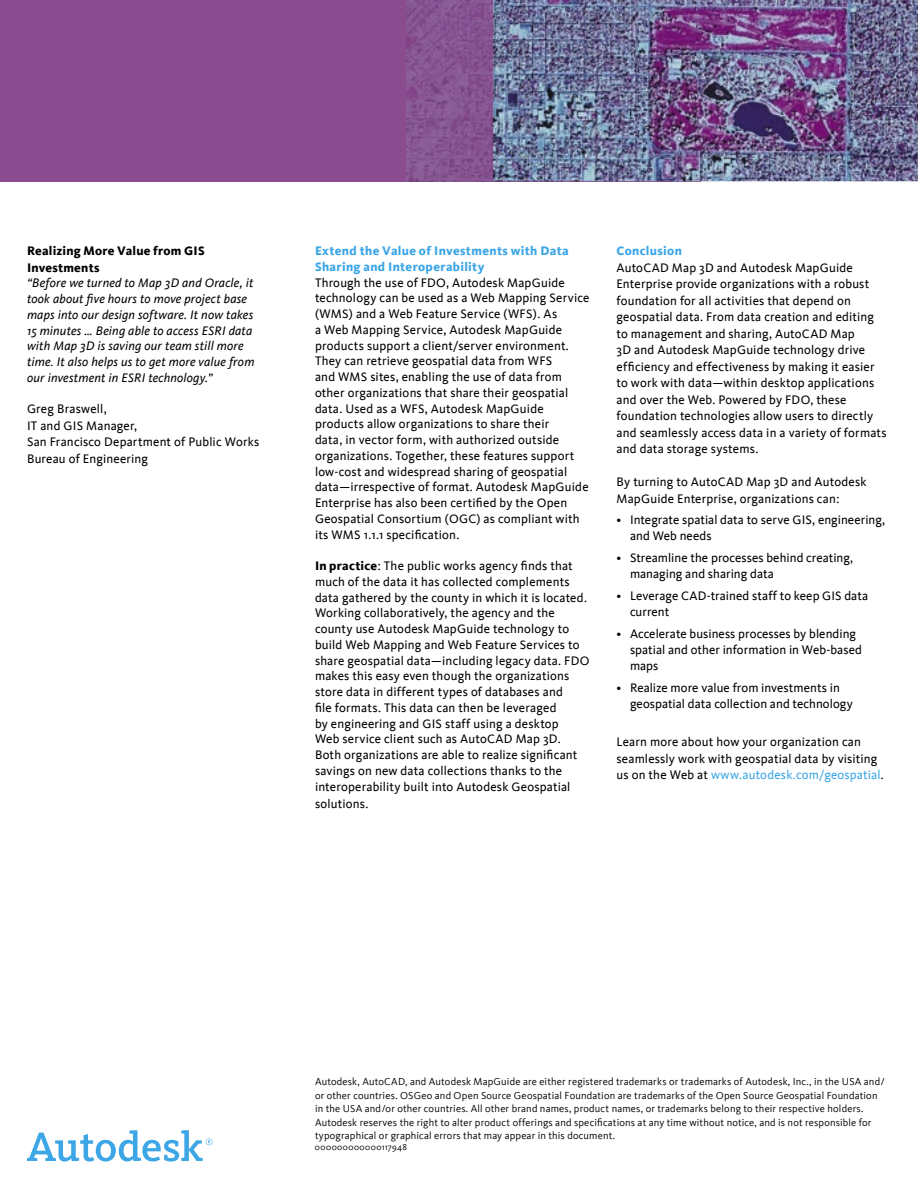
<style>
.page{position:relative;width:918px;height:1188px;background:#fff}
.page>*{position:absolute;margin:0;border:0;box-sizing:border-box;transform-origin:0 0}
.t1{font:12.75px/16.5px "Kievit";letter-spacing:.01em;color:#000}
.t2{font:italic 12.75px/15.8px "Kievit";letter-spacing:.015em;color:#000}
.t3{font:800 12.75px/15.8px "Kievit";letter-spacing:.03em;color:#3ca6e6}
.t4{font:800 12.75px/16.5px "Kievit";letter-spacing:.015em;color:#000}
.t5{font:10.5px/13.5px "Kievit";letter-spacing:.015em;color:#000}
.t6{font:9px "Kievit";letter-spacing:.05em;color:#000}
.s1{font-weight:800}
.s2{color:#3ca6e6}
</style>
<div class="page">
<svg style="left:27px;top:1130px;width:185px;height:32px"></svg>
<div style="left:0;top:0;width:701px;height:181px;background:#8a4c8e"></div>
<img style="left:493px;top:0;width:425px;height:181px">
<img style="left:406px;top:0;width:87px;height:181px">
<p class="t4" style="left:27px;top:242px;width:179px">Realizing More Value from GIS<br>Investments</p>
<p class="t2" style="left:27px;top:275px;width:229px">“Before we turned to Map 3D and Oracle, it took about five hours to move project base maps into our design software. It now takes 15 minutes … Being able to access ESRI data with Map 3D is saving our team still more time. It also helps us to get more value from our investment in ESRI technology.”</p>
<p class="t1" style="left:27px;top:401px;width:234px">Greg Braswell,<br>IT and GIS Manager,<br>San Francisco Department of Public Works<br>Bureau of Engineering</p>
<p class="t3" style="left:315px;top:243px;width:255px">Extend the Value of Investments with Data<br>Sharing and Interoperability</p>
<p class="t1" style="left:315px;top:275px;width:276px;line-height:15.8px">Through the use of FDO, Autodesk MapGuide technology can be used as a Web Mapping Service (WMS) and a Web Feature Service (WFS). As<br>a Web Mapping Service, Autodesk MapGuide products support a client/server environment.<br>They can retrieve geospatial data from WFS<br>and WMS sites, enabling the use of data from other organizations that share their geospatial data. Used as a WFS, Autodesk MapGuide products allow organizations to share their<br>data, in vector form, with authorized outside organizations. Together, these features support low-cost and widespread sharing of geospatial data—irrespective of format. Autodesk MapGuide Enterprise has also been certified by the Open Geospatial Consortium (OGC) as compliant with its WMS 1.1.1 specification.</p>
<p class="t1" style="left:315px;top:558px;width:276px;line-height:15.9px"><span class="s1">In practice</span>: The public works agency finds that much of the data it has collected complements data gathered by the county in which it is located.<br>Working collaboratively, the agency and the county use Autodesk MapGuide technology to build Web Mapping and Web Feature Services to share geospatial data—including legacy data. FDO makes this easy even though the organizations store data in different types of databases and<br>file formats. This data can then be leveraged<br>by engineering and GIS staff using a desktop<br>Web service client such as AutoCAD Map 3D.<br>Both organizations are able to realize significant savings on new data collections thanks to the interoperability built into Autodesk Geospatial solutions.</p>
<p class="t3" style="left:616px;top:243px;width:67px">Conclusion</p>
<p class="t1" style="left:616px;top:259px;width:272px">AutoCAD Map 3D and Autodesk MapGuide Enterprise provide organizations with a robust foundation for all activities that depend on geospatial data. From data creation and editing to management and sharing, AutoCAD Map<br>3D and Autodesk MapGuide technology drive efficiency and effectiveness by making it easier to work with data—within desktop applications and over the Web. Powered by FDO, these foundation technologies allow users to directly and seamlessly access data in a variety of formats and data storage systems.</p>
<p class="t1" style="left:616px;top:474px;width:252px">By turning to AutoCAD Map 3D and Autodesk<br>MapGuide Enterprise, organizations can:</p>
<p class="t1" style="left:630px;top:512px;width:257px;text-indent:-14px">• Integrate spatial data to serve GIS, engineering, and Web needs</p>
<p class="t1" style="left:630px;top:550px;width:225px;text-indent:-14px">• Streamline the processes behind creating, managing and sharing data</p>
<p class="t1" style="left:630px;top:587px;width:240px;text-indent:-14px">• Leverage CAD-trained staff to keep GIS data current</p>
<p class="t1" style="left:630px;top:625px;width:234px;text-indent:-14px">• Accelerate business processes by blending spatial and other information in Web-based maps</p>
<p class="t1" style="left:630px;top:679px;width:225px;text-indent:-14px">• Realize more value from investments in geospatial data collection and technology</p>
<p class="t1" style="left:616px;top:734px;width:269px">Learn more about how your organization can seamlessly work with geospatial data by visiting us on the Web at <span class="s2">www.autodesk.com/geospatial</span>.</p>
<p class="t5" style="left:315px;top:1075px;width:571px">Autodesk, AutoCAD, and Autodesk MapGuide are either registered trademarks or trademarks of Autodesk, Inc., in the USA and/ or other countries. OSGeo and Open Source Geospatial Foundation are trademarks of the Open Source Geospatial Foundation in the USA and/or other countries. All other brand names, product names, or trademarks belong to their respective holders.<br>Autodesk reserves the right to alter product offerings and specifications at any time without notice, and is not responsible for typographical or graphical errors that may appear in this document.</p>
<p class="t6" style="left:315px;top:1142px;width:93px">000000000000117948</p>
</div>
